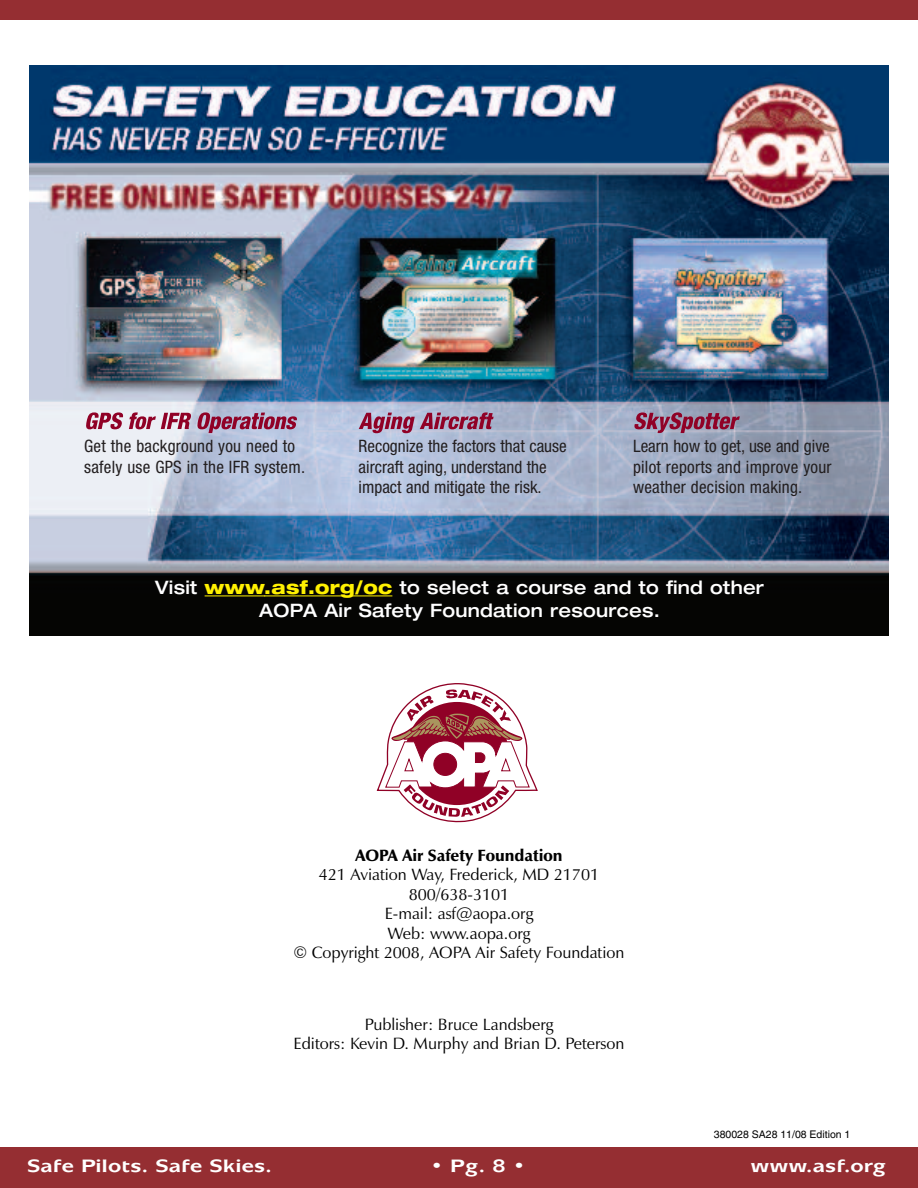
<style>
.page{position:relative;width:918px;height:1188px;background:#fff}
.page>*{position:absolute;margin:0;border:0;box-sizing:border-box;transform-origin:0 0}
.t1{font:18.6px/22.8px "Helvetica Neue Medium Ext+DVWOCD";letter-spacing:.015em;color:#fff;text-align:center;scale:.95 1}
.t2{font:700 18px "Mixage IT Cby BT";color:#fff;scale:1.2 1}
.t3{font:17.1px/20.5px "Helvetica Neue Condensed+CSIMRA";letter-spacing:.015em;color:#231f20}
.t4{font:16.5px/19.5px "Zapf Humanist 601 BT";color:#000;text-align:center}
.t5{font:900 16.5px "Zapf Humanist 601 BT";color:#000}
.t6{font:10.5px "Helvetica";color:#000}
.s1{font-family:"Helvetica Neue Heavy Ext+RIUJGS";color:#fff101}
</style>
<div class="page">
<div style="left:0;top:1147px;width:918px;height:41px;background:#952e32"></div>
<div style="left:0;top:0;width:918px;height:20px;background:#952e32"></div>
<svg style="left:377px;top:683px;width:161px;height:139px"></svg>
<img style="left:29px;top:65px;width:860px;height:570px">
<hr style="left:205px;top:595px;width:60px;height:1px;background:#fff101">
<hr style="left:264px;top:595px;width:128px;height:1px;background:#fff101">
<svg style="left:86px;top:412px;width:37px;height:17px"></svg>
<svg style="left:129px;top:412px;width:62px;height:17px"></svg>
<svg style="left:197px;top:412px;width:100px;height:21px"></svg>
<svg style="left:359px;top:412px;width:135px;height:21px"></svg>
<svg style="left:634px;top:412px;width:106px;height:21px"></svg>
<p class="t3" style="left:84px;top:437px;width:222px">Get the background you need to safely use GPS in the IFR system.</p>
<p class="t3" style="left:359px;top:437px;width:210px">Recognize the factors that cause aircraft aging, understand the impact and mitigate the risk.</p>
<p class="t3" style="left:633px;top:437px;width:200px;text-align:justify">Learn how to get, use and give pilot reports and improve your weather decision making.</p>
<p class="t1" style="left:155px;top:578px;width:642px">Visit <span class="s1">www.asf.org/oc</span> to select a course and to find other<br>AOPA Air Safety Foundation resources.</p>
<p class="t5" style="left:355px;top:848px;width:209px">AOPA Air Safety Foundation</p>
<p class="t4" style="left:293px;top:867px;width:333px">421 Aviation Way, Frederick, MD 21701<br>800/638-3101<br>E-mail: asf@aopa.org<br>Web: www.aopa.org<br>© Copyright 2008, AOPA Air Safety Foundation</p>
<p class="t4" style="left:294px;top:1016px;width:332px">Publisher: Bruce Landsberg<br>Editors: Kevin D. Murphy and Brian D. Peterson</p>
<p class="t6" style="left:714px;top:1131px;width:138px">380028 SA28 11/08 Edition 1</p>
<p class="t2" style="left:27px;top:1160px;width:206px">Safe Pilots. Safe Skies.</p>
<p class="t2" style="left:431px;top:1160px;width:81px">•Pg.8•</p>
<p class="t2" style="left:750px;top:1160px;width:114px">www.asf.org</p>
</div>
